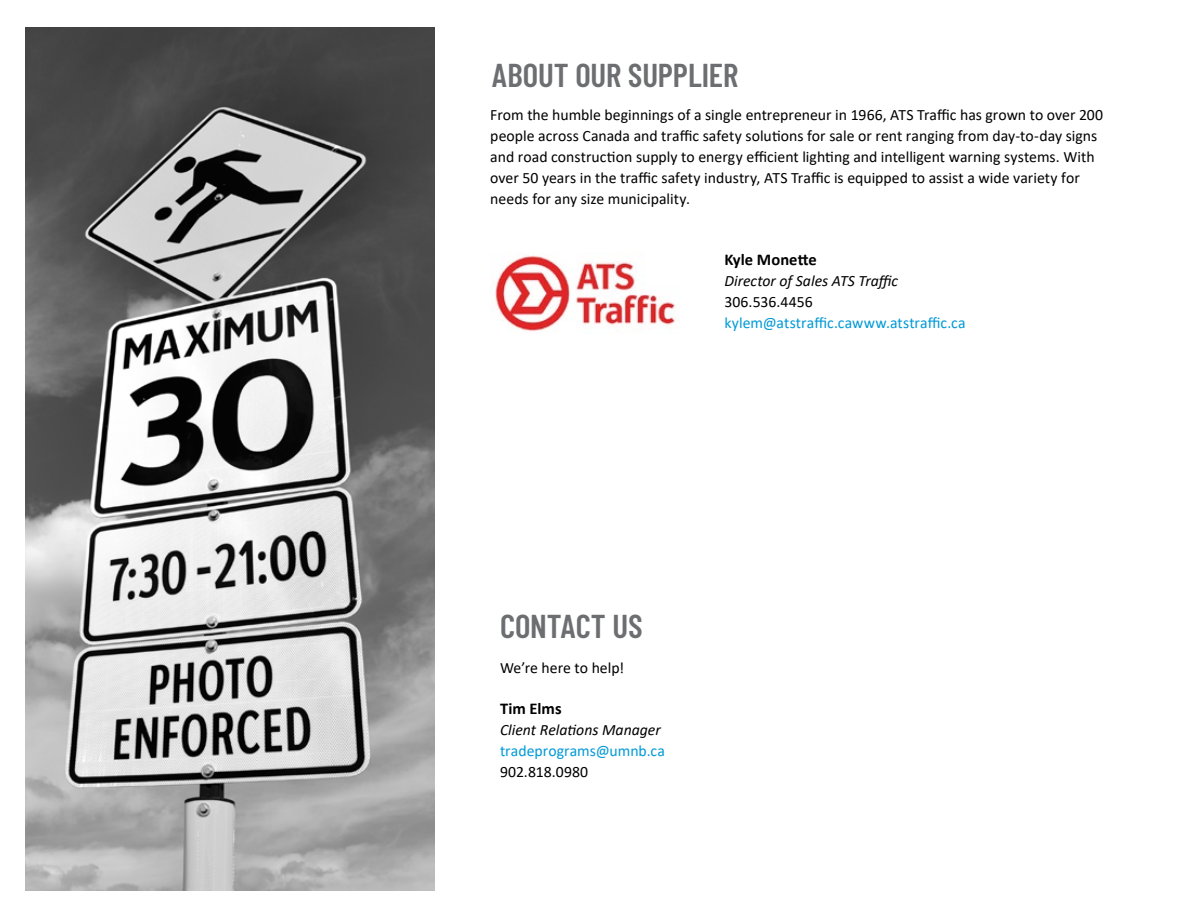
<style>
.page{position:relative;width:1188px;height:918px;background:#fff}
.page>*{position:absolute;margin:0;border:0;box-sizing:border-box;transform-origin:0 0}
.t1{font:600 33px "Barlow Condensed";letter-spacing:-.005em;color:#6d6e71}
.t2{font:700 16.5px "Calibri";letter-spacing:.005em;color:#000}
.t3{font:15.75px/21px "Calibri";color:#000}
.t4{font:15.75px "Calibri";color:#0099d6}
.t5{font:italic 15.75px "Calibri";color:#000}
</style>
<div class="page">
<img style="left:26px;top:27px;width:409px;height:864px">
<img style="left:491px;top:255px;width:188px;height:76px">
<h1 class="t1" style="left:492px;top:55px;width:248px">ABOUT OUR SUPPLIER</h1>
<p class="t3" style="left:490px;top:104px;width:614px">From the humble beginnings of a single entrepreneur in 1966, ATS Traffic has grown to over 200 people across Canada and traffic safety solutions for sale or rent ranging from day-to-day signs and road construction supply to energy efficient lighting and intelligent warning systems. With over 50 years in the traffic safety industry, ATS Traffic is equipped to assist a wide variety for needs for any size municipality.</p>
<p class="t2" style="left:724px;top:248px;width:94px">Kyle Monette</p>
<p class="t5" style="left:724px;top:270px;width:175px">Director of Sales ATS Traffic</p>
<p class="t3" style="left:724px;top:291px;width:90px">306.536.4456</p>
<p class="t4" style="left:724px;top:312px;width:243px">kylem@atstraffic.cawww.atstraffic.ca</p>
<h1 class="t1" style="left:500px;top:606px;width:144px">CONTACT US</h1>
<p class="t3" style="left:500px;top:657px;width:126px">We’re here to help!</p>
<p class="t2" style="left:500px;top:697px;width:63px">Tim Elms</p>
<p class="t5" style="left:500px;top:719px;width:162px">Client Relations Manager</p>
<p class="t4" style="left:500px;top:740px;width:166px">tradeprograms@umnb.ca</p>
<p class="t3" style="left:500px;top:761px;width:90px">902.818.0980</p>
</div>
